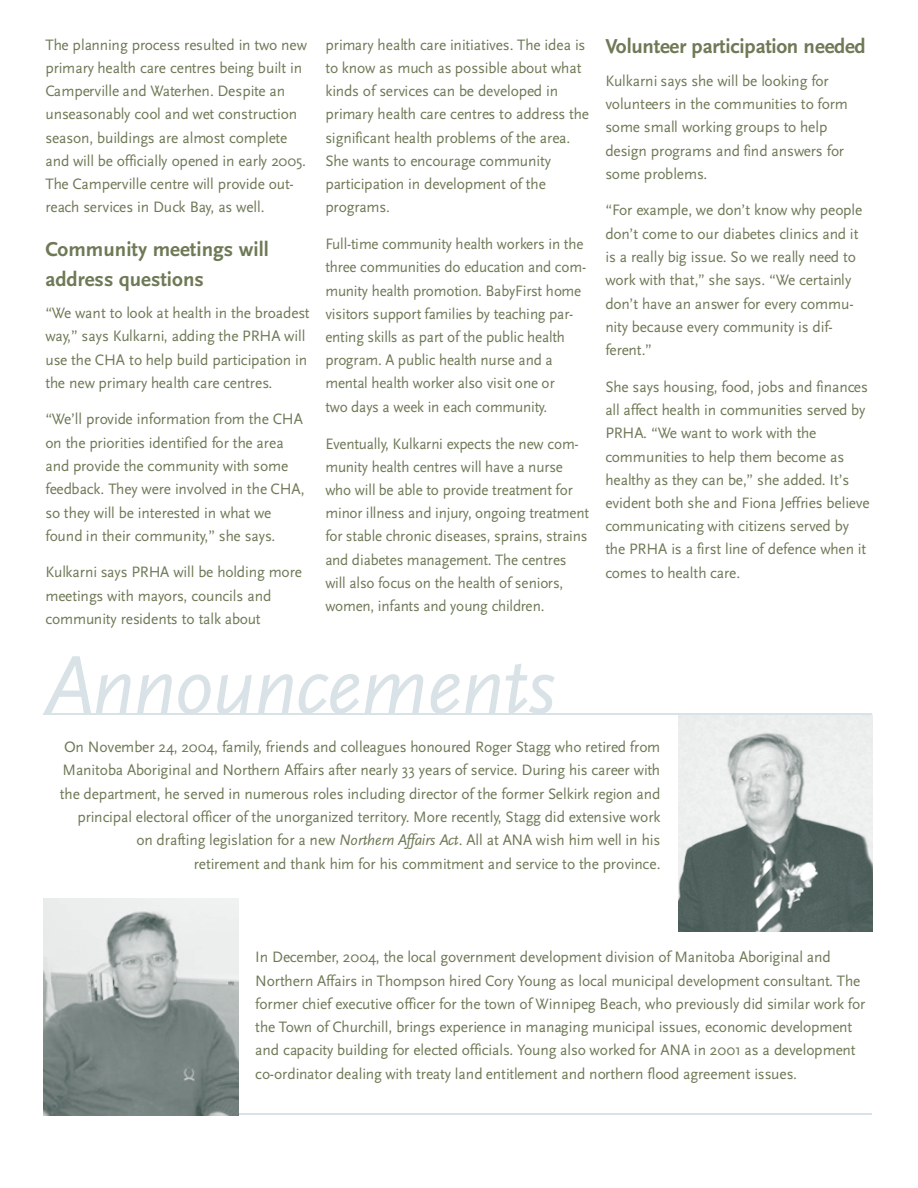
<style>
.page{position:relative;width:918px;height:1188px;background:#fff}
.page>*{position:absolute;margin:0;border:0;box-sizing:border-box;transform-origin:0 0}
.t1{font:italic 83.7px "Scala Sans";color:#d9e2e6}
.t2{font:700 21px/30.3px "Scala Sans";color:#6e7956}
.t3{font:15.75px/23.2px "Scala Sans";color:#6e7956}
.t4{font:15.75px/23.2px "Scala Sans";color:#6e7956;scale:.96 1}
.s1{font-style:italic}
</style>
<div class="page">
<hr style="left:44px;top:1113px;width:828px;height:2px;background:#d9e2e6">
<img style="left:44px;top:898px;width:194px;height:218px">
<img style="left:678px;top:714px;width:195px;height:218px">
<hr style="left:44px;top:713px;width:828px;height:1px;background:#d9e2e6">
<p class="t3" style="left:45px;top:34px;width:263px">The planning process resulted in two new primary health care centres being built in Camperville and Waterhen. Despite an unseasonably cool and wet construction season, buildings are almost complete and will be officially opened in early 2005.<br>The Camperville centre will provide out&shy;reach services in Duck Bay, as well.</p>
<h2 class="t2" style="left:45px;top:235px;width:225px">Community meetings will address questions</h2>
<p class="t3" style="left:45px;top:302px;width:266px">“ We want to look at health in the broadest w a y,” says Kulkarni, adding the PRHA will use the CHA to help build participation in the new primary health care centres.</p>
<p class="t3" style="left:45px;top:409px;width:261px">“ We’ll provide information from the CHA on the priorities identified for the area and provide the community with some feedback. They were involved in the CHA, so they will be interested in what we found in their community,” she says.</p>
<p class="t3" style="left:45px;top:562px;width:258px">Kulkarni says PRHA will be holding more meetings with mayors, councils and community residents to talk about</p>
<p class="t3" style="left:325px;top:34px;width:265px">primary health care initiatives. The idea is to know as much as possible about what kinds of services can be developed in primary health care centres to address the significant health problems of the area.<br>She wants to encourage community participation in development of the<br>p ro g ra m s .</p>
<p class="t4" style="left:325px;top:234px;width:273px">Full-time community health workers in the three communities do education and com&shy;munity health promotion. BabyFirst home visitors support families by teaching par&shy;enting skills as part of the public health program. A public health nurse and a mental health worker also visit one or<br>two days a week in each community.</p>
<p class="t4" style="left:325px;top:433px;width:276px">Ev e n tu a lly, Kulkarni expects the new com&shy;munity health centres will have a nurse who will be able to provide treatment for minor illness and injury, ongoing treatment for stable chronic diseases, sprains, strains and diabetes management. The centres will also focus on the health of seniors, women, infants and young children.</p>
<h2 class="t2" style="left:606px;top:33px;width:262px">Volunteer participation needed</h2>
<p class="t3" style="left:606px;top:70px;width:244px">Kulkarni says she will be looking for volunteers in the communities to form some small working groups to help design programs and find answers for some problems.</p>
<p class="t3" style="left:606px;top:200px;width:258px">“ For example, we don’t know why people don’t come to our diabetes clinics and it is a really big issue. So we really need to work with that,” she says. “We certainly don’t have an answer for every commu&shy;nity because every community is dif&shy;ferent.”</p>
<p class="t3" style="left:606px;top:376px;width:266px">She says housing, food, jobs and finances all affect health in communities served by PRHA. “We want to work with the communities to help them become as healthy as they can be,” she added. It’s evident both she and Fiona Jeffries believe communicating with citizens served by the PRHA is a first line of defence when it comes to health care.</p>
<h1 class="t1" style="left:44px;top:651px;width:513px">A n n o u n c e m e n ts</h1>
<p class="t3" style="left:60px;top:737px;width:602px;text-align:right">On November 24, 2004, family, friends and colleagues honoured Roger Stagg who retired from Manitoba Aboriginal and Northern Affairs after nearly 33 years of service. During his career with the department, he served in numerous roles including director of the former Selkirk region and principal electoral officer of the unorganized territory. More recently, Stagg did extensive work on drafting legislation for a new <span class="s1">Northern Affairs Act</span>. All at ANA wish him well in his<br>retirement and thank him for his commitment and service to the province.</p>
<p class="t3" style="left:255px;top:947px;width:612px">In December, 2004, the local government development division of Manitoba Aboriginal and Northern Affairs in Thompson hired Cory Young as local municipal development consultant. The former chief executive officer for the town of Winnipeg Beach, who previously did similar work for the Town of Churchill, brings experience in managing municipal issues, economic development and capacity building for elected officials. Young also worked for ANA in 2001 as a development co-ordinator dealing with treaty land entitlement and northern flood agreement issues.</p>
</div>
